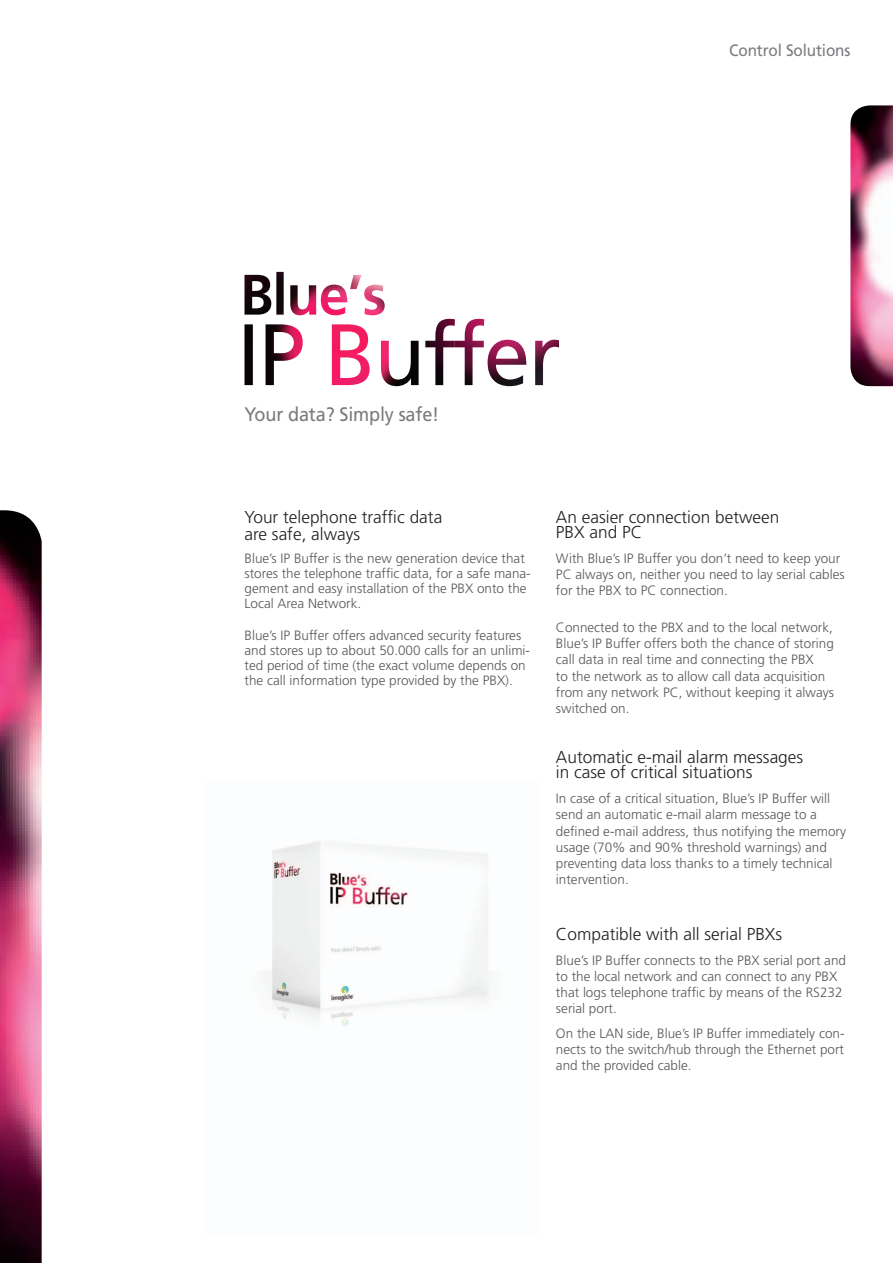
<style>
.page{position:relative;width:893px;height:1263px;background:#fff}
.page>*{position:absolute;margin:0;border:0;box-sizing:border-box;transform-origin:0 0}
.Descrizione_sw{font:19.5px "Frutiger";letter-spacing:-.01em;color:#7a7c7f;scale:.93 1}
.titoletti_11_5{font:300 17.25px/15px "Frutiger";color:#231f20}
.Descrizione_sw-2{font:16.5px "Frutiger";letter-spacing:-.01em;color:#7a7c7f;scale:.93 1}
.titoletti_11_5-2{font:300 13.5px/16.2px "Frutiger";color:#57585a}
.copy_9_6_grey{font:300 13.5px/15px "Frutiger";color:#57585a}
</style>
<div class="page">
<img style="left:266px;top:841px;width:223px;height:185px">
<img style="left:0;top:510px;width:42px;height:753px">
<img style="left:850px;top:105px;width:43px;height:281px">
<img style="left:244px;top:272px;width:315px;height:114px">
<p class="Descrizione_sw-2" style="left:729px;top:40px;width:132px">Control Solutions</p>
<p class="Descrizione_sw" style="left:244px;top:403px;width:211px">Your data? Simply safe!</p>
<p class="titoletti_11_5" style="left:244px;top:509px;width:199px;line-height:16.5px">Your telephone traffic data are safe, always</p>
<p class="copy_9_6_grey" style="left:244px;top:551px;width:288px">Blue’s IP Buffer is the new generation device that stores the telephone traffic data, for a safe mana&shy;gement and easy installation of the PBX onto the Local Area Network.</p>
<p class="copy_9_6_grey" style="left:244px;top:628px;width:287px">Blue’s IP Buffer offers advanced security features and stores up to about 50.000 calls for an unlimi&shy;ted period of time (the exact volume depends on the call information type provided by the PBX).</p>
<p class="titoletti_11_5" style="left:556px;top:510px;width:225px">An easier connection between<br>PBX and PC</p>
<p class="titoletti_11_5-2" style="left:556px;top:550px;width:290px">With Blue’s IP Buffer you don’t need to keep your<br>PC always on, neither you need to lay serial cables for the PBX to PC connection.</p>
<p class="titoletti_11_5-2" style="left:556px;top:619px;width:280px">Connected to the PBX and to the local network, Blue’s IP Buffer offers both the chance of storing call data in real time and connecting the PBX<br>to the network as to allow call data acquisition from any network PC, without keeping it always switched on.</p>
<p class="titoletti_11_5" style="left:556px;top:750px;width:249px">Automatic e-mail alarm messages in case of critical situations</p>
<p class="copy_9_6_grey" style="left:556px;top:790px;width:292px;line-height:16.2px">In case of a critical situation, Blue’s IP Buffer will send an automatic e-mail alarm message to a defined e-mail address, thus notifying the memory usage (70% and 90% threshold warnings) and preventing data loss thanks to a timely technical intervention.</p>
<p class="titoletti_11_5" style="left:556px;top:926px;width:228px">Compatible with all serial PBXs</p>
<p class="titoletti_11_5-2" style="left:556px;top:952px;width:292px">Blue’s IP Buffer connects to the PBX serial port and to the local network and can connect to any PBX that logs telephone traffic by means of the RS232 serial port.</p>
<p class="titoletti_11_5-2" style="left:556px;top:1025px;width:290px;text-align:justify">On the LAN side, Blue’s IP Buffer immediately con&shy;nects to the switch/hub through the Ethernet port and the provided cable.</p>
</div>
